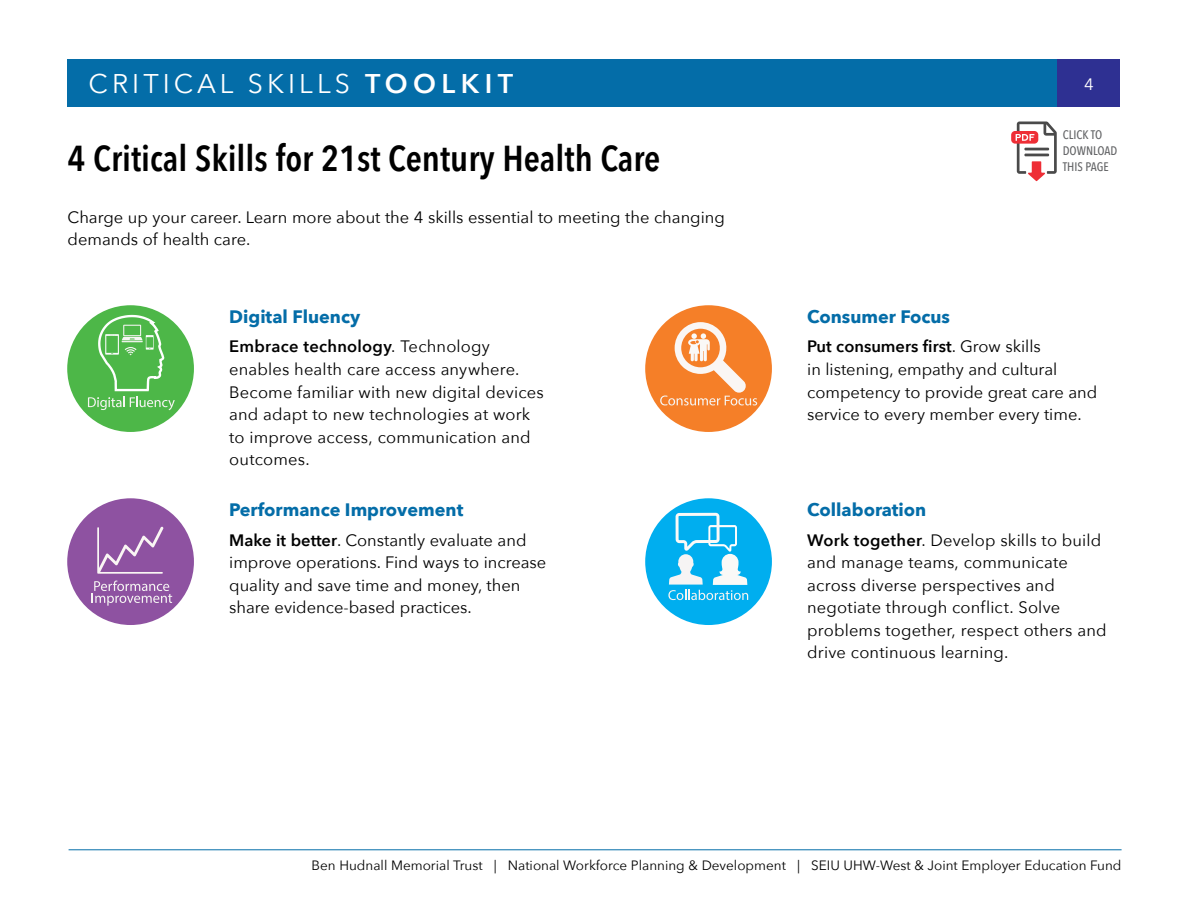
<style>
.page{position:relative;width:1188px;height:918px;background:#fff}
.page>*{position:absolute;margin:0;border:0;box-sizing:border-box;transform-origin:0 0}
.t1{font:600 36px "Avenir Next Condensed";color:#000}
.t2{font:27px "Avenir Next";letter-spacing:.15em;color:#fff}
.t3{font:700 18px "Avenir Next";color:#046da8}
.t4{font:16.5px/22.5px "Avenir Next";letter-spacing:.005em;color:#000}
.t5{font:16.5px "Avenir Next";color:#fff}
.t6{font:13.5px "Avenir Next";color:#000}
.t7{font:500 12.3px/15.8px "Avenir Next Condensed";color:#636466}
.s1{font-weight:600}
</style>
<div class="page">
<div style="left:68px;top:59px;width:1052px;height:48px;background:#046da8"></div>
<div style="left:1058px;top:59px;width:62px;height:48px;background:#2e3092"></div>
<hr style="left:69px;top:849px;width:1053px;height:1px;background:#046da8">
<div style="left:67px;top:305px;width:127px;height:127px;background:#4db748;border-radius:50%"></div>
<svg style="left:88px;top:314px;width:104px;height:96px"></svg>
<div style="left:645px;top:305px;width:127px;height:127px;background:#f57f28;border-radius:50%"></div>
<svg style="left:660px;top:322px;width:97px;height:83px"></svg>
<div style="left:67px;top:498px;width:127px;height:127px;background:#8e52a1;border-radius:50%"></div>
<svg style="left:97px;top:527px;width:67px;height:47px"></svg>
<svg style="left:92px;top:581px;width:80px;height:25px"></svg>
<div style="left:645px;top:498px;width:127px;height:127px;background:#00aeef;border-radius:50%"></div>
<svg style="left:668px;top:513px;width:80px;height:87px"></svg>
<svg style="left:1011px;top:131px;width:27px;height:13px"></svg>
<svg style="left:1016px;top:122px;width:41px;height:59px"></svg>
<hr style="left:1024px;top:148px;width:25px;height:2px;background:#4a4a4a">
<hr style="left:1024px;top:154px;width:25px;height:2px;background:#4a4a4a">
<h2 class="t2" style="left:89px;top:61px;width:426px">CRITICAL SKILLS <span class="s1">TOOLKIT</span></h2>
<p class="t5" style="left:1084px;top:70px;width:11px">4</p>
<h1 class="t1" style="left:68px;top:127px;width:594px">4 Critical Skills for 21st Century Health Care</h1>
<p class="t4" style="left:68px;top:205px;width:659px">Charge up your career. Learn more about the 4 skills essential to meeting the changing demands of health care.</p>
<p class="t3" style="left:229px;top:301px;width:133px">Digital Fluency</p>
<p class="t4" style="left:229px;top:335px;width:316px"><span class="s1">Embrace technology</span>. Technology enables health care access anywhere.<br>Become familiar with new digital devices and adapt to new technologies at work to improve access, communication and outcomes.</p>
<p class="t3" style="left:229px;top:494px;width:236px">Performance Improvement</p>
<p class="t4" style="left:229px;top:528px;width:319px"><span class="s1">Make it better</span>. Constantly evaluate and improve operations. Find ways to increase quality and save time and money, then share evidence-based practices.</p>
<p class="t7" style="left:1063px;top:127px;width:56px">CLICK TO<br>DOWNLOAD<br>THIS PAGE</p>
<p class="t3" style="left:807px;top:301px;width:144px">Consumer Focus</p>
<p class="t4" style="left:807px;top:335px;width:292px"><span class="s1">Put consumers first</span>. Grow skills<br>in listening, empathy and cultural competency to provide great care and service to every member every time.</p>
<p class="t3" style="left:807px;top:494px;width:121px">Collaboration</p>
<p class="t4" style="left:807px;top:528px;width:301px"><span class="s1">Work together</span>. Develop skills to build and manage teams, communicate across diverse perspectives and negotiate through conflict. Solve problems together, respect others and drive continuous learning.</p>
<p class="t6" style="left:312px;top:854px;width:812px">Ben Hudnall Memorial Trust | National Workforce Planning &amp; Development | SEIU UHW-West &amp; Joint Employer Education Fund</p>
</div>
